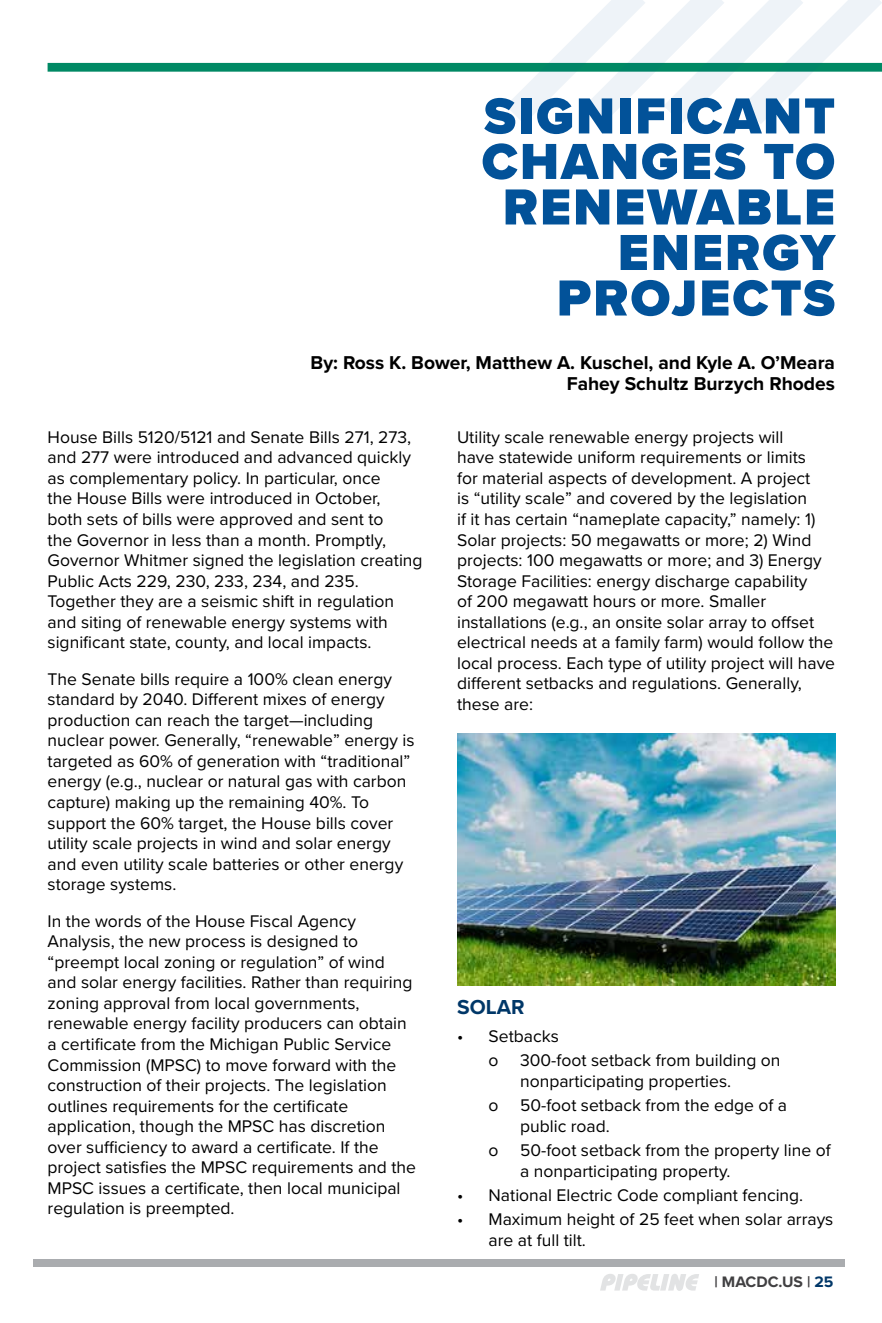
<style>
.page{position:relative;width:882px;height:1323px;background:#fff}
.page>*{position:absolute;margin:0;border:0;box-sizing:border-box;transform-origin:0 0}
.t1{font:900 52.5px/45.5px "Proxima Nova";letter-spacing:.04em;color:#025299;text-align:right}
.t2{font:700 21px "Proxima Nova";color:#003768}
.t3{font:700 19.25px/21px "Proxima Nova";color:#000;text-align:right}
.t4{font:17.5px/20.7px "Proxima Nova";color:#000}
.t5{font:700 15.75px "Proxima Nova";color:#414042}
.s1{color:#003768}
</style>
<div class="page">
<div style="left:33px;top:1259px;width:811px;height:7px;background:#aaacaf"></div>
<svg style="left:600px;top:1274px;width:99px;height:17px"></svg>
<div style="left:48px;top:63px;width:834px;height:9px;background:#008964"></div>
<svg style="left:478px;top:0;width:404px;height:124px"></svg>
<img style="left:457px;top:734px;width:378px;height:252px">
<h1 class="t1" style="left:482px;top:93px;width:355px">SIGNIFICANT<br>CHANGES TO<br>RENEWABLE<br>ENERGY<br>PROJECTS</h1>
<p class="t3" style="left:311px;top:352px;width:526px">By: Ross K. Bower, Matthew A. Kuschel, and Kyle A. O’Meara<br>Fahey Schultz Burzych Rhodes</p>
<p class="t4" style="left:48px;top:426px;width:377px">House Bills 5120/5121 and Senate Bills 271, 273, and 277 were introduced and advanced quickly as complementary policy. In particular, once<br>the House Bills were introduced in October,<br>both sets of bills were approved and sent to<br>the Governor in less than a month. Promptly, Governor Whitmer signed the legislation creating Public Acts 229, 230, 233, 234, and 235.<br>Together they are a seismic shift in regulation and siting of renewable energy systems with significant state, county, and local impacts.</p>
<p class="t4" style="left:48px;top:668px;width:369px">The Senate bills require a 100% clean energy standard by 2040. Different mixes of energy production can reach the target—including nuclear power. Generally, “renewable” energy is targeted as 60% of generation with “traditional” energy (e.g., nuclear or natural gas with carbon capture) making up the remaining 40%. To support the 60% target, the House bills cover utility scale projects in wind and solar energy and even utility scale batteries or other energy storage systems.</p>
<p class="t4" style="left:48px;top:910px;width:370px">In the words of the House Fiscal Agency Analysis, the new process is designed to “preempt local zoning or regulation” of wind and solar energy facilities. Rather than requiring zoning approval from local governments, renewable energy facility producers can obtain a certificate from the Michigan Public Service Commission (MPSC) to move forward with the construction of their projects. The legislation outlines requirements for the certificate application, though the MPSC has discretion over sufficiency to award a certificate. If the project satisfies the MPSC requirements and the MPSC issues a certificate, then local municipal regulation is preempted.</p>
<p class="t4" style="left:457px;top:426px;width:380px">Utility scale renewable energy projects will<br>have statewide uniform requirements or limits<br>for material aspects of development. A project<br>is “utility scale” and covered by the legislation<br>if it has certain “nameplate capacity,” namely: 1)<br>Solar projects: 50 megawatts or more; 2) Wind projects: 100 megawatts or more; and 3) Energy Storage Facilities: energy discharge capability<br>of 200 megawatt hours or more. Smaller installations (e.g., an onsite solar array to offset electrical needs at a family farm) would follow the local process. Each type of utility project will have different setbacks and regulations. Generally, these are:</p>
<p class="t2" style="left:457px;top:991px;width:69px">SOLAR</p>
<p class="t4" style="left:489px;top:1023px;width:293px;line-height:24.3px;text-indent:-32px">• Setbacks<br>o 300-foot setback from building on</p>
<p class="t4" style="left:489px;top:1068px;width:300px;line-height:24.3px;text-indent:32px">nonparticipating properties.<br>o 50-foot setback from the edge of a</p>
<p class="t4" style="left:489px;top:1113px;width:344px;line-height:24.3px;text-indent:32px">public road.<br>o 50-foot setback from the property line of</p>
<p class="t4" style="left:520px;top:1160px;width:212px">a nonparticipating property.</p>
<p class="t4" style="left:457px;top:1184px;width:348px">• National Electric Code compliant fencing.</p>
<p class="t4" style="left:489px;top:1209px;width:346px;text-indent:-32px">• Maximum height of 25 feet when solar arrays are at full tilt.</p>
<p class="t5" style="left:715px;top:1270px;width:121px">| MACDC.US | <span class="s1">25</span></p>
</div>
